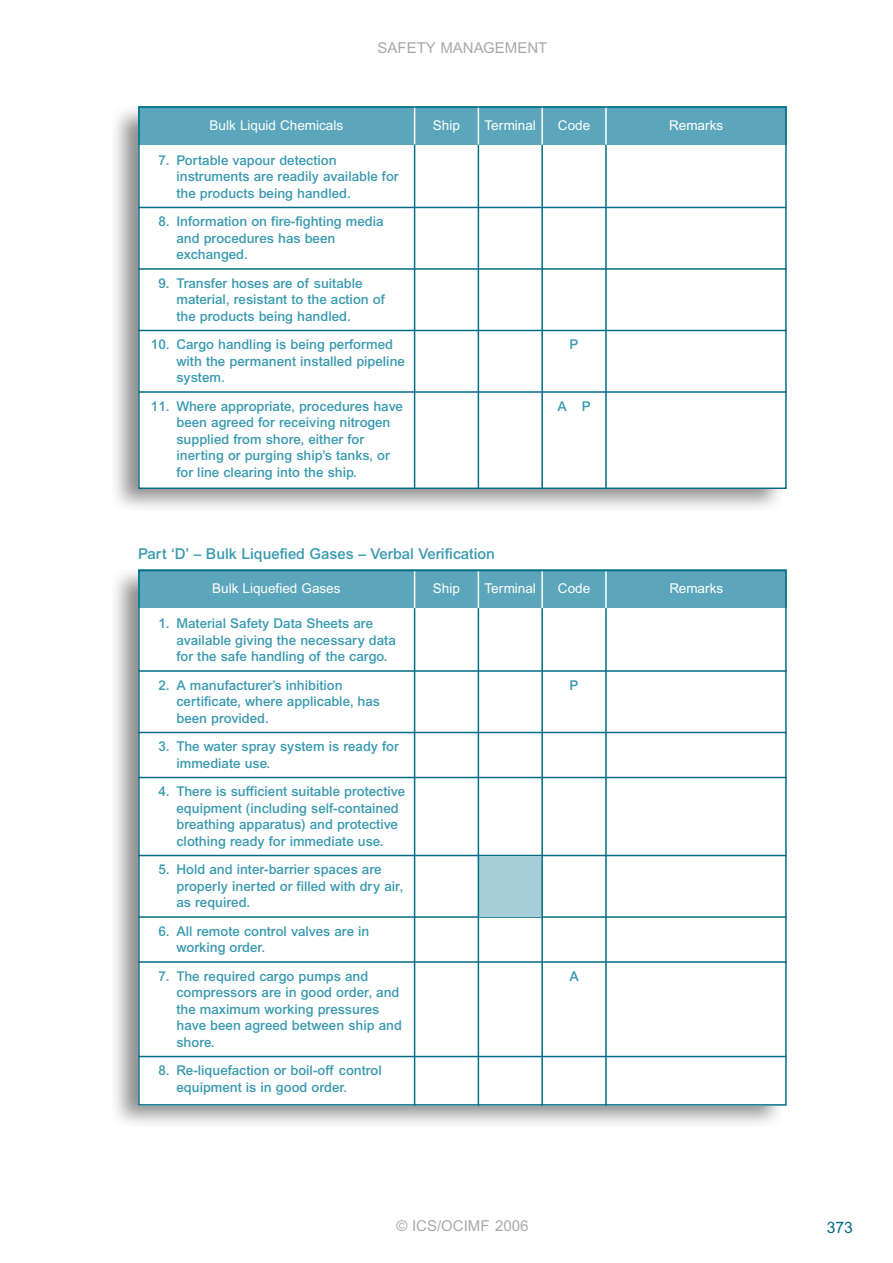
<style>
.page{position:relative;width:893px;height:1263px;background:#fff}
.page>*{position:absolute;margin:0;border:0;box-sizing:border-box;transform-origin:0 0}
.t1{font:15.75px "Arial";color:#006c85}
.t2{font:500 15px "Arial";color:#3899b0}
.t3{font:15px "Arial";color:#a8a9ad}
.t4{font:500 13.5px/16.5px "Arial";color:#3899b0}
.t5{font:13.5px "Arial";color:#fff}
</style>
<div class="page">
<hr style="left:138px;top:207px;width:649px;height:1px;background:#006c85">
<hr style="left:138px;top:268px;width:649px;height:2px;background:#006c85">
<hr style="left:138px;top:330px;width:649px;height:1px;background:#006c85">
<hr style="left:138px;top:391px;width:649px;height:2px;background:#006c85">
<div style="left:138px;top:106px;width:649px;height:39px;background:#5ba6bb"></div>
<hr style="left:414px;top:106px;width:1px;height:39px;background:#fff">
<hr style="left:414px;top:145px;width:1px;height:344px;background:#006c85">
<hr style="left:478px;top:145px;width:1px;height:344px;background:#006c85">
<hr style="left:541px;top:145px;width:2px;height:344px;background:#006c85">
<hr style="left:605px;top:145px;width:2px;height:344px;background:#006c85">
<hr style="left:478px;top:106px;width:1px;height:39px;background:#fff">
<hr style="left:541px;top:106px;width:2px;height:39px;background:#fff">
<hr style="left:605px;top:106px;width:2px;height:39px;background:#fff">
<div style="left:138px;top:106px;width:649px;height:383px;border:2px solid #006c85"></div>
<hr style="left:138px;top:670px;width:649px;height:2px;background:#006c85">
<hr style="left:138px;top:732px;width:649px;height:1px;background:#006c85">
<hr style="left:138px;top:777px;width:649px;height:1px;background:#006c85">
<hr style="left:138px;top:855px;width:649px;height:1px;background:#006c85">
<hr style="left:138px;top:916px;width:649px;height:2px;background:#006c85">
<hr style="left:138px;top:961px;width:649px;height:2px;background:#006c85">
<hr style="left:138px;top:1056px;width:649px;height:1px;background:#006c85">
<div style="left:138px;top:570px;width:649px;height:38px;background:#5ba6bb"></div>
<hr style="left:414px;top:570px;width:1px;height:38px;background:#fff">
<hr style="left:478px;top:570px;width:1px;height:38px;background:#fff">
<hr style="left:541px;top:570px;width:2px;height:38px;background:#fff">
<hr style="left:605px;top:570px;width:2px;height:38px;background:#fff">
<div style="left:138px;top:570px;width:649px;height:536px;border:2px solid #006c85"></div>
<div style="left:478px;top:856px;width:64px;height:61px;background:#a6cdda"></div>
<hr style="left:414px;top:608px;width:1px;height:498px;background:#006c85">
<hr style="left:478px;top:608px;width:1px;height:498px;background:#006c85">
<hr style="left:541px;top:608px;width:2px;height:498px;background:#006c85">
<hr style="left:605px;top:608px;width:2px;height:498px;background:#006c85">
<p class="t3" style="left:377px;top:43px;width:171px">SAFETY MANAGEMENT</p>
<p class="t5" style="left:210px;top:120px;width:135px">Bulk Liquid Chemicals</p>
<p class="t5" style="left:433px;top:120px;width:29px">Ship</p>
<p class="t5" style="left:485px;top:120px;width:53px">Terminal</p>
<p class="t5" style="left:558px;top:120px;width:34px">Code</p>
<p class="t5" style="left:669px;top:120px;width:55px">Remarks</p>
<p class="t4" style="left:176px;top:153px;width:224px;text-indent:-18px">7. Portable vapour detection instruments are readily available for the products being handled.</p>
<p class="t4" style="left:176px;top:214px;width:209px;text-indent:-18px">8. Information on fire-fighting media and procedures has been exchanged.</p>
<p class="t4" style="left:176px;top:276px;width:210px;text-indent:-18px">9. Transfer hoses are of suitable material, resistant to the action of the products being handled.</p>
<p class="t4" style="left:176px;top:338px;width:230px;text-indent:-26px">10. Cargo handling is being performed with the permanent installed pipeline system.</p>
<p class="t4" style="left:570px;top:338px;width:11px">P</p>
<p class="t4" style="left:151px;top:399px;width:254px">11. Where appropriate, procedures have</p>
<p class="t4" style="left:557px;top:399px;width:35px">A P</p>
<p class="t4" style="left:176px;top:416px;width:216px">been agreed for receiving nitrogen supplied from shore, either for inerting or purging ship’s tanks, or for line clearing into the ship.</p>
<p class="t2" style="left:138px;top:549px;width:358px">Part ‘D’ – Bulk Liquefied Gases – Verbal Verification</p>
<p class="t5" style="left:212px;top:583px;width:130px">Bulk Liquefied Gases</p>
<p class="t5" style="left:433px;top:583px;width:29px">Ship</p>
<p class="t5" style="left:485px;top:583px;width:53px">Terminal</p>
<p class="t5" style="left:558px;top:583px;width:34px">Code</p>
<p class="t5" style="left:669px;top:583px;width:55px">Remarks</p>
<p class="t4" style="left:176px;top:616px;width:221px;text-indent:-18px">1. Material Safety Data Sheets are available giving the necessary data for the safe handling of the cargo.</p>
<p class="t4" style="left:176px;top:678px;width:205px;text-indent:-18px">2. A manufacturer’s inhibition certificate, where applicable, has been provided.</p>
<p class="t4" style="left:176px;top:739px;width:224px;text-indent:-18px">3. The water spray system is ready for immediate use.</p>
<p class="t4" style="left:176px;top:784px;width:230px;text-indent:-18px">4. There is sufficient suitable protective equipment (including self-contained breathing apparatus) and protective clothing ready for immediate use.</p>
<p class="t4" style="left:176px;top:862px;width:228px;text-indent:-18px">5. Hold and inter-barrier spaces are properly inerted or filled with dry air, as required.</p>
<p class="t4" style="left:176px;top:924px;width:194px;text-indent:-18px">6. All remote control valves are in working order.</p>
<p class="t4" style="left:176px;top:969px;width:227px;text-indent:-18px">7. The required cargo pumps and compressors are in good order, and the maximum working pressures have been agreed between ship and shore.</p>
<p class="t4" style="left:176px;top:1063px;width:207px;text-indent:-18px">8. Re-liquefaction or boil-off control equipment is in good order.</p>
<p class="t4" style="left:570px;top:678px;width:11px">P</p>
<p class="t4" style="left:569px;top:969px;width:11px">A</p>
<p class="t3" style="left:396px;top:1220px;width:133px">© ICS/OCIMF 2006</p>
<p class="t1" style="left:827px;top:1222px;width:28px">373</p>
</div>
